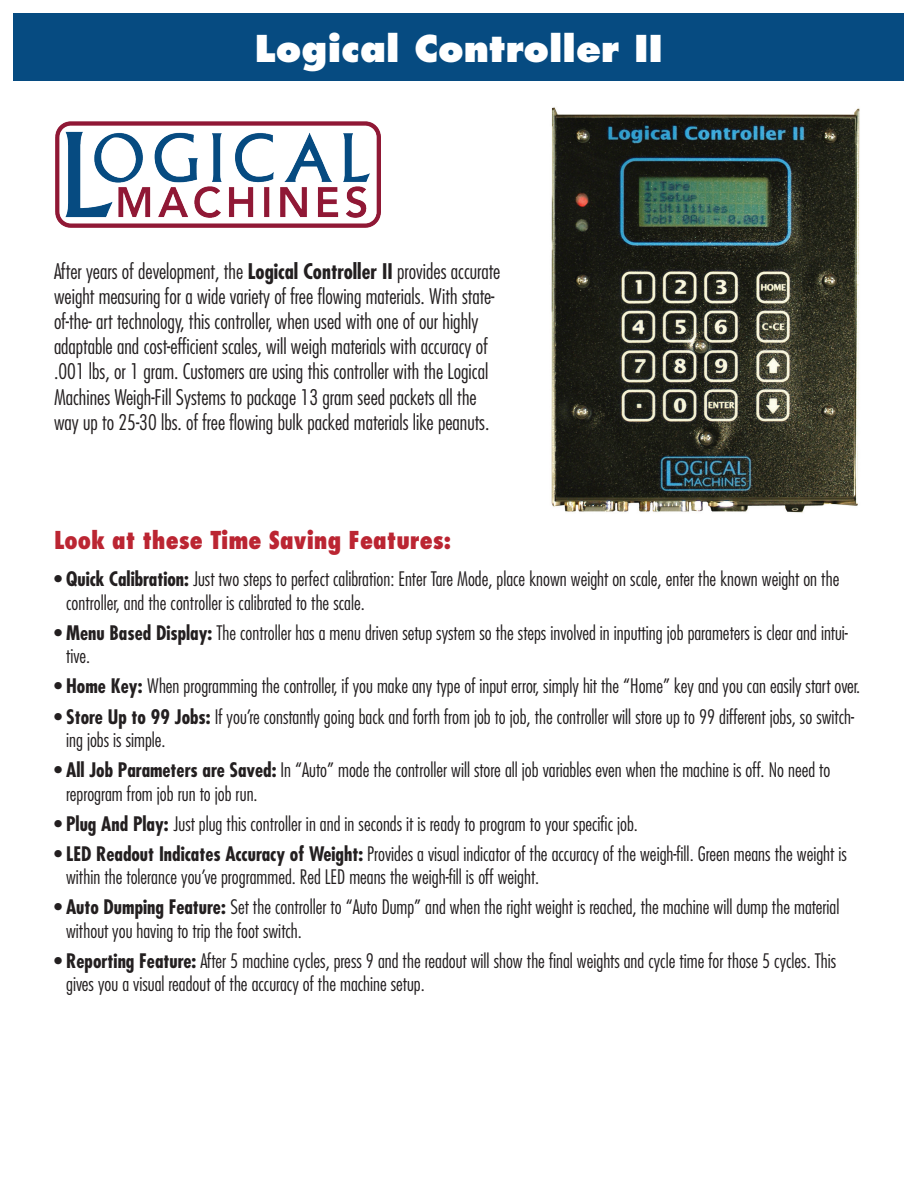
<style>
.page{position:relative;width:918px;height:1188px;background:#fff}
.page>*{position:absolute;margin:0;border:0;box-sizing:border-box;transform-origin:0 0}
.t1{font:800 36px "Futura";color:#fff}
.t2{font:800 condensed 24px "Futura";color:#bb2532}
.t3{font:300 condensed 21px/25.2px "Futura";color:#231f20}
.t4{font:300 condensed 19.5px/23.4px "Futura";color:#231f20}
.s1{font-weight:700}
</style>
<div class="page">
<div style="left:14px;top:14px;width:890px;height:67px;background:#064b81"></div>
<img style="left:551px;top:107px;width:309px;height:406px">
<img style="left:55px;top:121px;width:326px;height:107px">
<h1 class="t1" style="left:255px;top:26px;width:410px">Logical Controller II</h1>
<p class="t3" style="left:54px;top:258px;width:448px">After years of development, the <span class="s1">Logical Controller II</span> provides accurate weight measuring for a wide variety of free flowing materials. With state&shy;of-the- art technology, this controller, when used with one of our highly adaptable and cost-efficient scales, will weigh materials with accuracy of .001 lbs, or 1 gram. Customers are using this controller with the Logical Machines Weigh-Fill Systems to package 13 gram seed packets all the way up to 25-30 lbs. of free flowing bulk packed materials like peanuts.</p>
<p class="t2" style="left:54px;top:525px;width:399px">Look at these Time Saving Features:</p>
<p class="t4" style="left:66px;top:567px;width:775px;text-indent:-12px">• <span class="s1">Quick Calibration:</span> Just two steps to perfect calibration: Enter Tare Mode, place known weight on scale, enter the known weight on the controller, and the controller is calibrated to the scale.</p>
<p class="t4" style="left:66px;top:621px;width:783px;text-indent:-12px">• <span class="s1">Menu Based Display:</span> The controller has a menu driven setup system so the steps involved in inputting job parameters is clear and intui&shy;tive.</p>
<p class="t4" style="left:54px;top:674px;width:808px">• <span class="s1">Home Key:</span> When programming the controller, if you make any type of input error, simply hit the “Home” key and you can easily start over.</p>
<p class="t4" style="left:66px;top:704px;width:789px;text-indent:-12px">• <span class="s1">Store Up to 99 Jobs:</span> If you’re constantly going back and forth from job to job, the controller will store up to 99 different jobs, so switch&shy;ing jobs is simple.</p>
<p class="t4" style="left:66px;top:758px;width:766px;text-indent:-12px">• <span class="s1">All Job Parameters are Saved:</span> In “Auto” mode the controller will store all job variables even when the machine is off. No need to reprogram from job run to job run.</p>
<p class="t4" style="left:54px;top:811px;width:586px">• <span class="s1">Plug And Play:</span> Just plug this controller in and in seconds it is ready to program to your specific job.</p>
<p class="t4" style="left:66px;top:842px;width:782px;text-indent:-12px">• <span class="s1">LED Readout Indicates Accuracy of Weight:</span> Provides a visual indicator of the accuracy of the weigh-fill. Green means the weight is within the tolerance you’ve programmed. Red LED means the weigh-fill is off weight.</p>
<p class="t4" style="left:66px;top:895px;width:775px;text-indent:-12px">• <span class="s1">Auto Dumping Feature:</span> Set the controller to “Auto Dump” and when the right weight is reached, the machine will dump the material without you having to trip the foot switch.</p>
<p class="t4" style="left:66px;top:949px;width:772px;text-indent:-12px">• <span class="s1">Reporting Feature:</span> After 5 machine cycles, press 9 and the readout will show the final weights and cycle time for those 5 cycles. This gives you a visual readout of the accuracy of the machine setup.</p>
</div>
